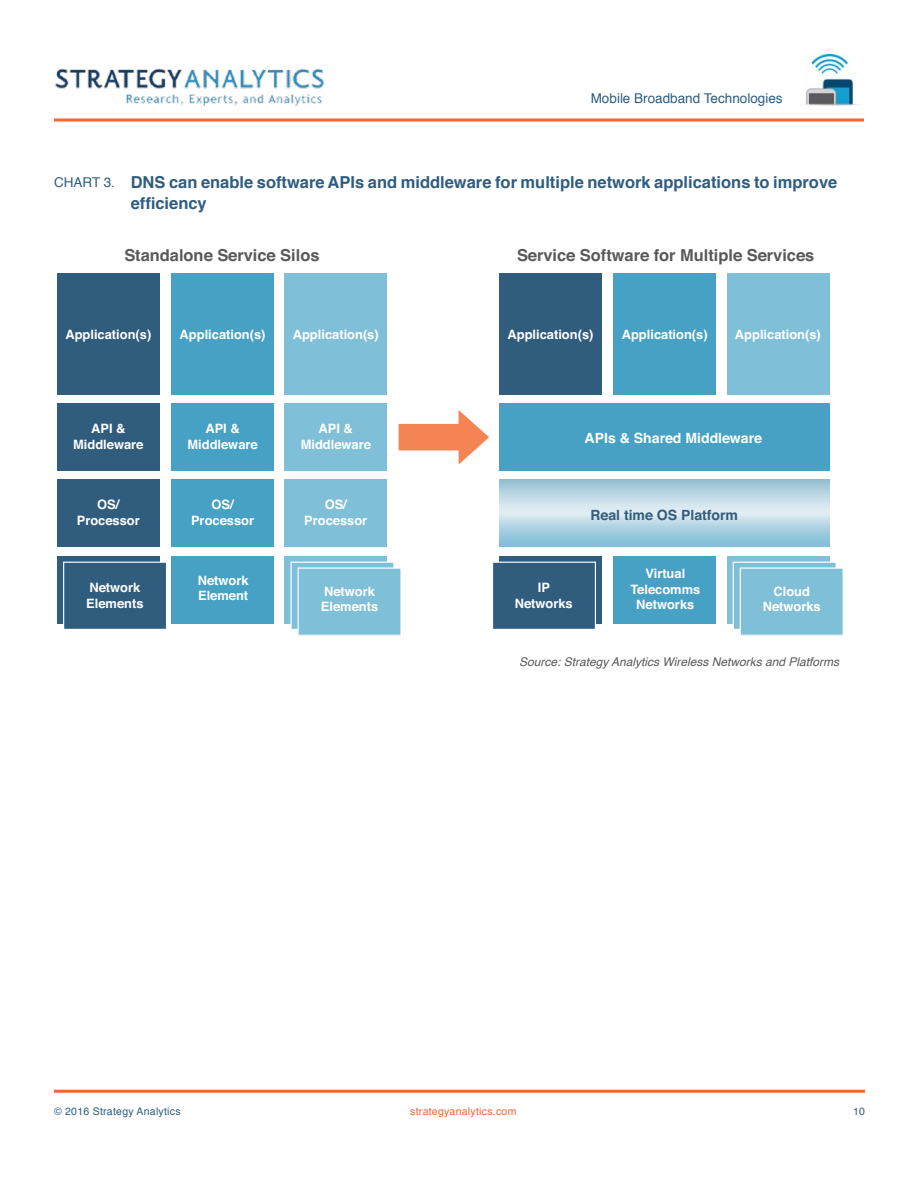
<style>
.page{position:relative;width:918px;height:1188px;background:#fff}
.page>*{position:absolute;margin:0;border:0;box-sizing:border-box;transform-origin:0 0}
.t1{font:700 16.5px/21px "Helvetica";color:#2e5d81}
.t2{font:700 16.35px "Helvetica";color:#58595b}
.t3{font:700 14.1px "Helvetica";color:#fff}
.t4{font:700 14.1px "Helvetica";color:#305c7e}
.t5{font:13.5px "Helvetica";color:#2e5d81}
.t6{font:700 12.9px/15.5px "Helvetica";color:#fff;text-align:center}
.t7{font:italic 12px "Helvetica";color:#58595b}
.t8{font:10.5px "Helvetica";letter-spacing:.025em;color:#2e5d81}
.t9{font:10.5px "Helvetica";letter-spacing:.025em;color:#f26532}
</style>
<div class="page">
<img style="left:55px;top:68px;width:269px;height:39px">
<img style="left:803px;top:54px;width:56px;height:51px">
<svg style="left:54px;top:118px;width:810px;height:4px;background:#f58b65"></svg>
<hr style="left:54px;top:1090px;width:811px;height:3px;background:#f26532">
<div style="left:57px;top:274px;width:103px;height:121px;background:#305c7e"></div>
<div style="left:57px;top:404px;width:103px;height:67px;background:#305c7e"></div>
<div style="left:499px;top:404px;width:331px;height:67px;background:#47a1c5"></div>
<div style="left:57px;top:480px;width:103px;height:67px;background:#305c7e"></div>
<div style="left:57px;top:556px;width:103px;height:68px;background:#305c7e"></div>
<svg style="left:63px;top:562px;width:103px;height:67px"></svg>
<div style="left:284px;top:274px;width:103px;height:121px;background:#80bfd8"></div>
<div style="left:284px;top:404px;width:103px;height:67px;background:#80bfd8"></div>
<div style="left:284px;top:480px;width:103px;height:67px;background:#80bfd8"></div>
<svg style="left:284px;top:556px;width:103px;height:68px"></svg>
<svg style="left:291px;top:562px;width:110px;height:74px;background:#88c3da"></svg>
<div style="left:171px;top:274px;width:103px;height:121px;background:#47a1c5"></div>
<div style="left:499px;top:274px;width:103px;height:121px;background:#305c7e"></div>
<div style="left:727px;top:274px;width:103px;height:121px;background:#80bfd8"></div>
<div style="left:613px;top:274px;width:103px;height:121px;background:#47a1c5"></div>
<div style="left:171px;top:404px;width:103px;height:67px;background:#47a1c5"></div>
<div style="left:171px;top:480px;width:103px;height:67px;background:#47a1c5"></div>
<div style="left:171px;top:556px;width:103px;height:68px;background:#47a1c5"></div>
<div style="left:499px;top:556px;width:103px;height:68px;background:#305c7e"></div>
<svg style="left:493px;top:562px;width:103px;height:67px"></svg>
<div style="left:727px;top:556px;width:103px;height:68px;background:linear-gradient(to right,#80bfd8,#80bfd8)"></div>
<svg style="left:733px;top:562px;width:110px;height:74px;background:#88c3da"></svg>
<div style="left:613px;top:556px;width:103px;height:68px;background:#47a1c5"></div>
<svg style="left:399px;top:410px;width:90px;height:55px"></svg>
<p class="t5" style="left:591px;top:88px;width:193px">Mobile Broadband Technologies</p>
<p class="t5" style="left:54px;top:172px;width:63px">CHART 3.</p>
<p class="t1" style="left:131px;top:172px;width:708px">DNS can enable software APIs and middleware for multiple network applications to improve efficiency</p>
<p class="t2" style="left:124px;top:242px;width:197px">Standalone Service Silos</p>
<p class="t2" style="left:517px;top:242px;width:299px">Service Software for Multiple Services</p>
<p class="t6" style="left:65px;top:327px;width:87px">Application(s)</p>
<p class="t6" style="left:180px;top:327px;width:87px">Application(s)</p>
<p class="t6" style="left:508px;top:327px;width:87px">Application(s)</p>
<p class="t6" style="left:622px;top:327px;width:87px">Application(s)</p>
<p class="t6" style="left:735px;top:327px;width:87px">Application(s)</p>
<p class="t6" style="left:293px;top:327px;width:87px">Application(s)</p>
<p class="t6" style="left:73px;top:421px;width:72px">API &amp;<br>Middleware</p>
<p class="t6" style="left:187px;top:421px;width:72px">API &amp;<br>Middleware</p>
<p class="t3" style="left:585px;top:427px;width:179px">APIs &amp; Shared Middleware</p>
<p class="t6" style="left:301px;top:421px;width:72px">API &amp;<br>Middleware</p>
<p class="t6" style="left:77px;top:497px;width:65px">OS/<br>Processor</p>
<p class="t6" style="left:191px;top:497px;width:65px">OS/<br>Processor</p>
<p class="t6" style="left:304px;top:497px;width:65px">OS/<br>Processor</p>
<p class="t4" style="left:590px;top:504px;width:149px">Real time OS Platform</p>
<p class="t6" style="left:86px;top:580px;width:59px;text-align:left">Network<br>Elements</p>
<p class="t6" style="left:630px;top:566px;width:71px">Virtual<br>Telecomms<br>Networks</p>
<p class="t6" style="left:198px;top:573px;width:52px;text-align:left">Network<br>Element</p>
<p class="t6" style="left:515px;top:580px;width:60px">IP<br>Networks</p>
<p class="t6" style="left:763px;top:584px;width:60px">Cloud<br>Networks</p>
<p class="t6" style="left:321px;top:584px;width:59px;text-align:left">Network<br>Elements</p>
<p class="t7" style="left:519px;top:652px;width:322px">Source: Strategy Analytics Wireless Networks and Platforms</p>
<p class="t8" style="left:54px;top:1103px;width:128px">© 2016 Strategy Analytics</p>
<p class="t9" style="left:410px;top:1103px;width:108px">strategyanalytics.com</p>
<p class="t8" style="left:853px;top:1103px;width:13px">10</p>
</div>
